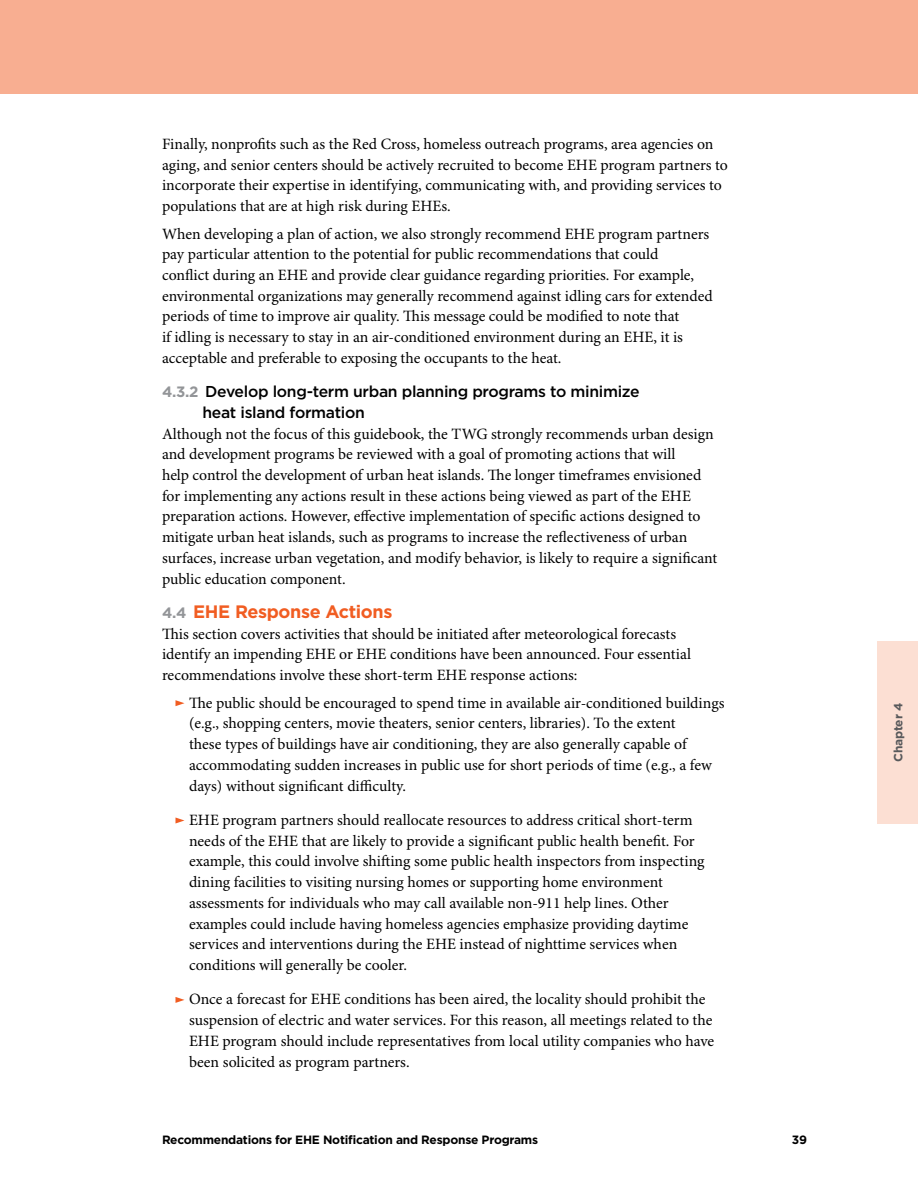
<style>
.page{position:relative;width:918px;height:1188px;background:#fff}
.page>*{position:absolute;margin:0;border:0;box-sizing:border-box;transform-origin:0 0}
.b_head{font:700 18px "Gotham";letter-spacing:-.02em;color:#f15d22}
.b_copy{font:15.75px/20.7px "Minion Pro";color:#000}
.b_copy_bullet{font:15.75px/20.7px "Minion Pro";color:#000}
.b_subhead{font:500 15.75px/20.7px "Gotham";letter-spacing:-.02em;color:#000}
.t1{font:700 12px "Gotham";letter-spacing:-.02em;color:#000}
.t2{font:700 12px "Gotham";letter-spacing:-.02em;color:#58595b}
.s1{font-weight:700;font-size:15px;color:#939598}
.s2{font-size:15px;color:#939598}
</style>
<div class="page">
<div style="left:0;top:0;width:918px;height:94px;background:#f8ae91"></div>
<div style="left:878px;top:641px;width:40px;height:183px;background:#fcdfd3"></div>
<svg style="left:176px;top:700px;width:8px;height:6px"></svg>
<svg style="left:176px;top:818px;width:8px;height:6px"></svg>
<svg style="left:176px;top:997px;width:8px;height:6px"></svg>
<p class="b_copy" style="left:162px;top:134px;width:567px">Finally, nonprofits such as the Red Cross, homeless outreach programs, area agencies on aging, and senior centers should be actively recruited to become EHE program partners to incorporate their expertise in identifying, communicating with, and providing services to populations that are at high risk during EHEs.</p>
<p class="b_copy" style="left:162px;top:224px;width:552px">When developing a plan of action, we also strongly recommend EHE program partners pay particular attention to the potential for public recommendations that could<br>conflict during an EHE and provide clear guidance regarding priorities. For example, environmental organizations may generally recommend against idling cars for extended periods of time to improve air quality. This message could be modified to note that<br>if idling is necessary to stay in an air-conditioned environment during an EHE, it is acceptable and preferable to exposing the occupants to the heat.</p>
<p class="b_subhead" style="left:202px;top:381px;width:439px;text-indent:-40px"><span class="s1">4.3.2</span> Develop long-term urban planning programs to minimize heat island formation</p>
<p class="b_copy" style="left:162px;top:424px;width:557px">Although not the focus of this guidebook, the TWG strongly recommends urban design and development programs be reviewed with a goal of promoting actions that will<br>help control the development of urban heat islands. The longer timeframes envisioned for implementing any actions result in these actions being viewed as part of the EHE preparation actions. However, effective implementation of specific actions designed to mitigate urban heat islands, such as programs to increase the reflectiveness of urban surfaces, increase urban vegetation, and modify behavior, is likely to require a significant public education component.</p>
<p class="b_head" style="left:162px;top:600px;width:232px"><span class="s2">4.4</span> EHE Response Actions</p>
<p class="b_copy" style="left:162px;top:624px;width:531px">This section covers activities that should be initiated after meteorological forecasts identify an impending EHE or EHE conditions have been announced. Four essential recommendations involve these short-term EHE response actions:</p>
<p class="b_copy_bullet" style="left:189px;top:693px;width:537px">The public should be encouraged to spend time in available air-conditioned buildings (e.g., shopping centers, movie theaters, senior centers, libraries). To the extent<br>these types of buildings have air conditioning, they are also generally capable of accommodating sudden increases in public use for short periods of time (e.g., a few days) without significant difficulty.</p>
<p class="b_copy_bullet" style="left:189px;top:810px;width:517px">EHE program partners should reallocate resources to address critical short-term needs of the EHE that are likely to provide a significant public health benefit. For example, this could involve shifting some public health inspectors from inspecting dining facilities to visiting nursing homes or supporting home environment assessments for individuals who may call available non-911 help lines. Other examples could include having homeless agencies emphasize providing daytime services and interventions during the EHE instead of nighttime services when conditions will generally be cooler.</p>
<p class="b_copy_bullet" style="left:189px;top:990px;width:527px">Once a forecast for EHE conditions has been aired, the locality should prohibit the suspension of electric and water services. For this reason, all meetings related to the EHE program should include representatives from local utility companies who have been solicited as program partners.</p>
<p class="t1" style="left:162px;top:1131px;width:378px">Recommendations for EHE Notification and Response Programs</p>
<p class="t1" style="left:792px;top:1131px;width:17px">39</p>
<p class="t2" style="left:890px;top:762px;width:60px;rotate:-90deg">Chapter 4</p>
</div>
